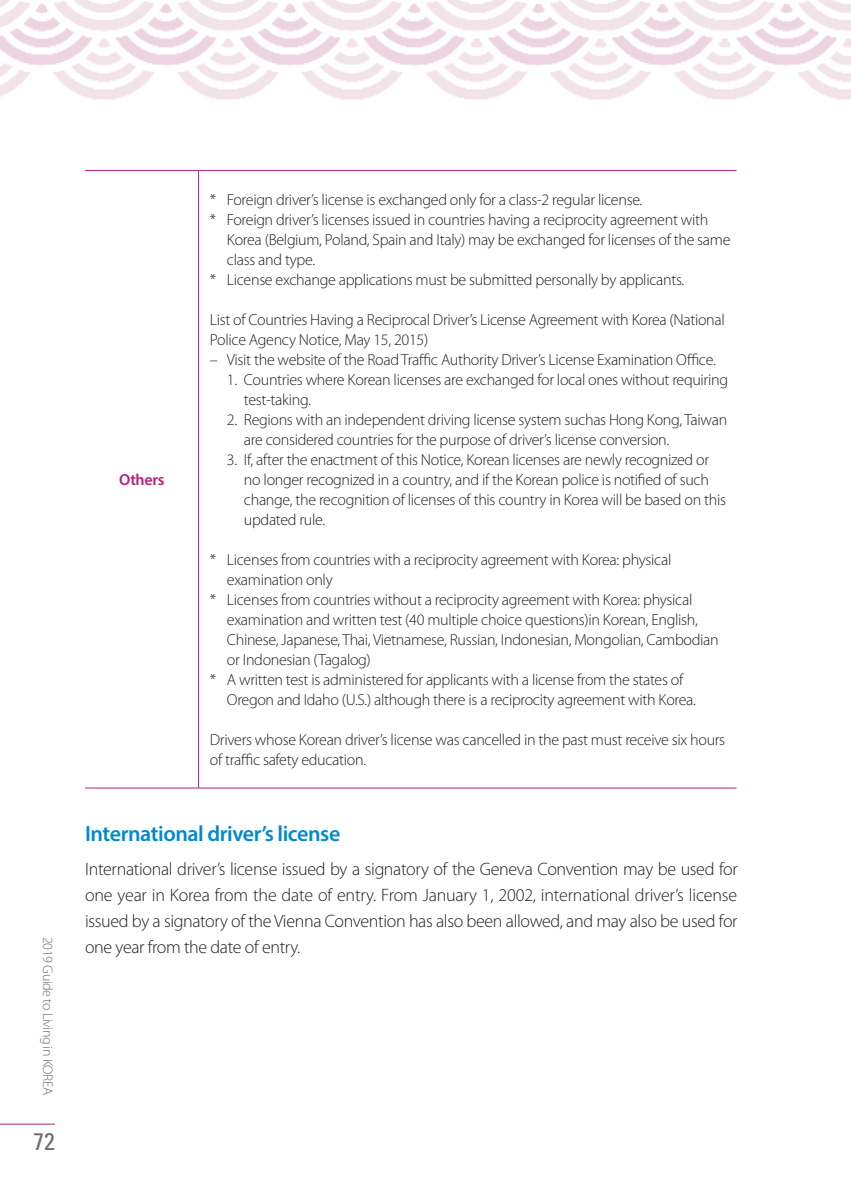
<style>
.page{position:relative;width:851px;height:1191px;background:#fff}
.page>*{position:absolute;margin:0;border:0;box-sizing:border-box;transform-origin:0 0}
.t1{font:condensed 24px "Univers LT Std";color:#6c6d70}
.중제목{font:600 22px "Myriad Pro";letter-spacing:-.02em;color:#0089cf}
.본문{font:300 18px/26px "Myriad Pro";letter-spacing:-.02em;color:#231f20;text-align:justify}
.표_내용{font:300 16px/20px "Myriad Pro";letter-spacing:-.02em;color:#231f20}
.표_내용-2{font:600 16px "Myriad Pro";letter-spacing:-.02em;color:#b5207a}
.t2{font:300 14px "Myriad Pro";letter-spacing:-.03em;color:#6c6d70}
</style>
<div class="page">
<img style="left:0;top:0;width:851px;height:100px">
<hr style="left:85px;top:170px;width:113px;height:1px;background:#b5207a">
<hr style="left:198px;top:170px;width:538px;height:1px;background:#b5207a">
<hr style="left:198px;top:171px;width:1px;height:616px;background:#b5207a">
<hr style="left:85px;top:787px;width:113px;height:1px;background:#b5207a">
<hr style="left:198px;top:787px;width:538px;height:1px;background:#b5207a">
<hr style="left:0;top:1123px;width:55px;height:1px;background:#b5207a">
<p class="t2" style="left:56px;top:937px;width:160px;rotate:90deg">2019 Guide to Living in KOREA</p>
<h1 class="t1" style="left:33px;top:1126px;width:23px">72</h1>
<p class="표_내용-2" style="left:119px;top:469px;width:47px">Others</p>
<p class="표_내용" style="left:210px;top:189px;width:434px">* Foreign driver’s license is exchanged only for a class-2 regular license.</p>
<p class="표_내용" style="left:227px;top:209px;width:505px;text-indent:-17px">* Foreign driver’s licenses issued in countries having a reciprocity agreement with<br>Korea (Belgium, Poland, Spain and Italy) may be exchanged for licenses of the same class and type.</p>
<p class="표_내용" style="left:210px;top:269px;width:476px">* License exchange applications must be submitted personally by applicants.</p>
<p class="표_내용" style="left:210px;top:309px;width:516px">List of Countries Having a Reciprocal Driver’s License Agreement with Korea (National<br>Police Agency Notice, May 15, 2015)</p>
<p class="표_내용" style="left:210px;top:349px;width:507px">– Visit the website of the Road Traffic Authority Driver’s License Examination Office.</p>
<p class="표_내용" style="left:244px;top:369px;width:485px;text-indent:-17px">1. Countries where Korean licenses are exchanged for local ones without requiring test-taking.</p>
<p class="표_내용" style="left:244px;top:409px;width:484px;text-indent:-17px">2. Regions with an independent driving license system suchas Hong Kong, Taiwan are considered countries for the purpose of driver’s license conversion.</p>
<p class="표_내용" style="left:244px;top:449px;width:483px;text-indent:-17px">3. If, after the enactment of this Notice, Korean licenses are newly recognized or no longer recognized in a country, and if the Korean police is notified of such change, the recognition of licenses of this country in Korea will be based on this updated rule.</p>
<p class="표_내용" style="left:227px;top:549px;width:446px;text-indent:-17px">* Licenses from countries with a reciprocity agreement with Korea: physical examination only</p>
<p class="표_내용" style="left:227px;top:589px;width:493px;text-indent:-17px">* Licenses from countries without a reciprocity agreement with Korea: physical examination and written test (40 multiple choice questions)in Korean, English, Chinese, Japanese, Thai, Vietnamese, Russian, Indonesian, Mongolian, Cambodian or Indonesian (Tagalog)</p>
<p class="표_내용" style="left:227px;top:669px;width:470px;text-indent:-17px">* A written test is administered for applicants with a license from the states of<br>Oregon and Idaho (U.S.) although there is a reciprocity agreement with Korea.</p>
<p class="표_내용" style="left:210px;top:729px;width:516px">Drivers whose Korean driver’s license was cancelled in the past must receive six hours of traffic safety education.</p>
<p class="중제목" style="left:85px;top:819px;width:257px">International driver’s license</p>
<p class="본문" style="left:85px;top:855px;width:654px">International driver’s license issued by a signatory of the Geneva Convention may be used for one year in Korea from the date of entry. From January 1, 2002, international driver’s license issued by a signatory of the Vienna Convention has also been allowed, and may also be used for one year from the date of entry.</p>
</div>
